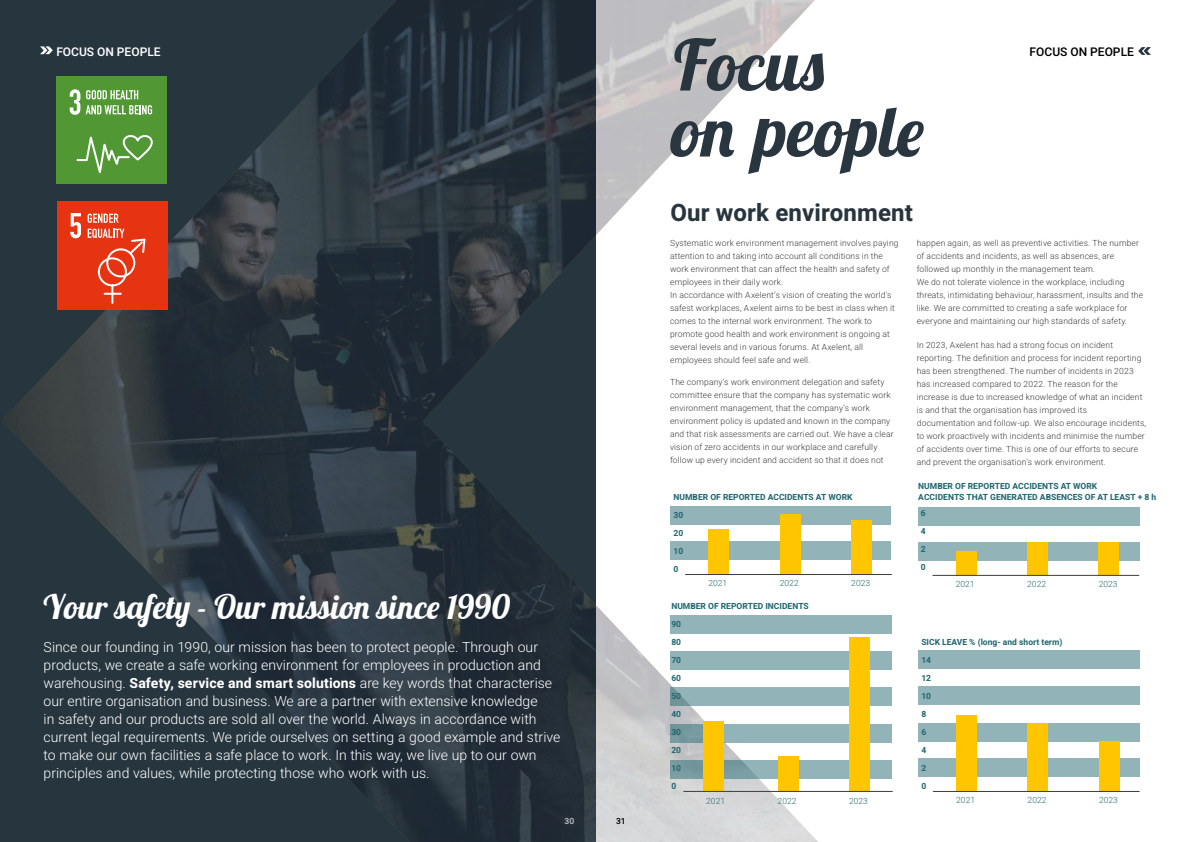
<style>
.page{position:relative;width:1191px;height:842px;background:#fff}
.page>*{position:absolute;margin:0;border:0;box-sizing:border-box;transform-origin:0 0}
.t1{font:italic 700 70px/66px "Lobster Two";letter-spacing:.005em;color:#29353f}
.t2{font:33px "Lobster";color:#fff}
.t3{font:700 24px "Heebo";letter-spacing:.005em;color:#28353f}
.t4{font:300 14px/18px "Heebo";color:#fff}
.t5{font:500 12px "Heebo";color:#fff}
.t6{font:500 12px "Heebo";color:#000}
.t7{font:300 8.5px/13px "Heebo";letter-spacing:.015em;color:#3c3c3b}
.t8{font:700 8.5px/18px "Heebo";color:#256a73}
.t9{font:300 8.5px "Heebo";color:#256a73}
.t10{font:500 8.5px "Heebo";color:#fff}
.t11{font:500 8.5px "Heebo";color:#000}
.s1{font-weight:700}
</style>
<div class="page">
<div style="left:670px;top:615px;width:221px;height:18px;background:#92b4b9"></div>
<div style="left:670px;top:652px;width:221px;height:18px;background:#92b4b9"></div>
<svg style="left:1138px;top:47px;width:13px;height:8px"></svg>
<div style="left:918px;top:758px;width:221px;height:18px;background:#92b4b9"></div>
<div style="left:918px;top:723px;width:221px;height:18px;background:#92b4b9"></div>
<div style="left:918px;top:687px;width:221px;height:18px;background:#92b4b9"></div>
<div style="left:918px;top:650px;width:221px;height:18px;background:#92b4b9"></div>
<div style="left:956px;top:715px;width:21px;height:77px;background:#ffc600"></div>
<div style="left:1027px;top:723px;width:21px;height:69px;background:#ffc600"></div>
<div style="left:1098px;top:741px;width:21px;height:50px;background:#ffc600"></div>
<hr style="left:933px;top:791px;width:206px;height:1px;background:#3d3d3b">
<img style="left:2px;top:0;width:816px;height:842px">
<div style="left:670px;top:687px;width:221px;height:18px;background:#92b4b9"></div>
<svg style="left:670px;top:724px;width:221px;height:18px;fill:#92b4b9"></svg>
<svg style="left:670px;top:760px;width:221px;height:18px;fill:#92b4b9"></svg>
<div style="left:778px;top:755px;width:21px;height:36px;background:#ffc600"></div>
<div style="left:703px;top:721px;width:21px;height:70px;background:#ffc600"></div>
<div style="left:849px;top:637px;width:21px;height:155px;background:#ffc600"></div>
<hr style="left:683px;top:791px;width:209px;height:1px;background:#3d3d3b">
<div style="left:57px;top:201px;width:111px;height:109px;background:#e63312"></div>
<svg style="left:70px;top:213px;width:99px;height:97px"></svg>
<div style="left:918px;top:542px;width:221px;height:18px;background:#92b4b9"></div>
<div style="left:918px;top:507px;width:221px;height:18px;background:#92b4b9"></div>
<div style="left:955px;top:551px;width:21px;height:25px;background:#ffc600"></div>
<div style="left:1027px;top:542px;width:21px;height:34px;background:#ffc600"></div>
<div style="left:1098px;top:542px;width:21px;height:33px;background:#ffc600"></div>
<hr style="left:932px;top:575px;width:207px;height:1px;background:#3d3d3b">
<div style="left:670px;top:541px;width:221px;height:18px;background:#92b4b9"></div>
<div style="left:670px;top:506px;width:221px;height:18px;background:#92b4b9"></div>
<div style="left:708px;top:529px;width:21px;height:46px;background:#ffc600"></div>
<div style="left:779px;top:514px;width:21px;height:61px;background:#ffc600"></div>
<div style="left:850px;top:520px;width:21px;height:54px;background:#ffc600"></div>
<hr style="left:685px;top:574px;width:206px;height:1px;background:#3d3d3b">
<h1 class="t1" style="left:670px;top:31px;width:255px">Focus<br>on people</h1>
<h3 class="t5" style="left:56px;top:43px;width:106px">FOCUS ON PEOPLE</h3>
<h3 class="t6" style="left:1029px;top:43px;width:106px">FOCUS ON PEOPLE</h3>
<h3 class="t3" style="left:670px;top:196px;width:244px">Our work environment</h3>
<h2 class="t2" style="left:44px;top:586px;width:468px">Your safety - Our mission since 1990</h2>
<p class="t4" style="left:44px;top:638px;width:518px">Since our founding in 1990, our mission has been to protect people. Through our products, we create a safe working environment for employees in production and warehousing. <span class="s1">Safety, service and smart solutions</span> are key words that characterise our entire organisation and business. We are a partner with extensive knowledge<br>in safety and our products are sold all over the world. Always in accordance with current legal requirements. We pride ourselves on setting a good example and strive to make our own facilities a safe place to work. In this way, we live up to our own principles and values, while protecting those who work with us.</p>
<p class="t10" style="left:564px;top:815px;width:11px">30</p>
<p class="t11" style="left:616px;top:815px;width:11px">31</p>
<p class="t7" style="left:670px;top:236px;width:230px">Systematic work environment management involves paying attention to and taking into account all conditions in the work environment that can affect the health and safety of employees in their daily work.<br>In accordance with Axelent’s vision of creating the world’s safest workplaces, Axelent aims to be best in class when it comes to the internal work environment. The work to promote good health and work environment is ongoing at several levels and in various forums. At Axelent, all employees should feel safe and well.</p>
<p class="t7" style="left:670px;top:376px;width:225px">The company’s work environment delegation and safety committee ensure that the company has systematic work environment management, that the company’s work environment policy is updated and known in the company and that risk assessments are carried out. We have a clear vision of zero accidents in our workplace and carefully follow up every incident and accident so that it does not</p>
<p class="t8" style="left:673px;top:488px;width:180px">NUMBER OF REPORTED ACCIDENTS AT WORK<br>30<br>20<br>10<br>0</p>
<p class="t9" style="left:708px;top:577px;width:20px">2021</p>
<p class="t9" style="left:780px;top:577px;width:20px">2022</p>
<p class="t9" style="left:851px;top:577px;width:20px">2023</p>
<p class="t8" style="left:671px;top:597px;width:139px">NUMBER OF REPORTED INCIDENTS<br>90<br>80<br>70<br>60<br>50<br>40<br>30<br>20<br>10<br>0</p>
<p class="t9" style="left:706px;top:795px;width:20px">2021</p>
<p class="t9" style="left:777px;top:795px;width:20px">2022</p>
<p class="t9" style="left:849px;top:795px;width:20px">2023</p>
<p class="t7" style="left:916px;top:236px;width:228px">happen again, as well as preventive activities. The number of accidents and incidents, as well as absences, are followed up monthly in the management team.<br>We do not tolerate violence in the workplace, including threats, intimidating behaviour, harassment, insults and the like. We are committed to creating a safe workplace for everyone and maintaining our high standards of safety.</p>
<p class="t7" style="left:916px;top:338px;width:231px">In 2023, Axelent has had a strong focus on incident reporting. The definition and process for incident reporting has been strengthened. The number of incidents in 2023 has increased compared to 2022. The reason for the increase is due to increased knowledge of what an incident is and that the organisation has improved its documentation and follow-up. We also encourage incidents, to work proactively with incidents and minimise the number of accidents over time. This is one of our efforts to secure and prevent the organisation’s work environment.</p>
<p class="t8" style="left:918px;top:481px;width:239px;line-height:10.2px">NUMBER OF REPORTED ACCIDENTS AT WORK<br>ACCIDENTS THAT GENERATED ABSENCES OF AT LEAST + 8 h</p>
<p class="t8" style="left:921px;top:504px;width:6px;text-align:justify">6<br>4<br>2<br>0</p>
<p class="t9" style="left:955px;top:578px;width:20px">2021</p>
<p class="t9" style="left:1027px;top:578px;width:20px">2022</p>
<p class="t9" style="left:1098px;top:578px;width:20px">2023</p>
<p class="t8" style="left:921px;top:633px;width:143px">SICK LEAVE % (long- and short term)<br>14<br>12<br>10<br>8<br>6<br>4<br>2<br>0</p>
<p class="t9" style="left:956px;top:794px;width:20px">2021</p>
<p class="t9" style="left:1027px;top:794px;width:20px">2022</p>
<p class="t9" style="left:1099px;top:794px;width:20px">2023</p>
</div>
